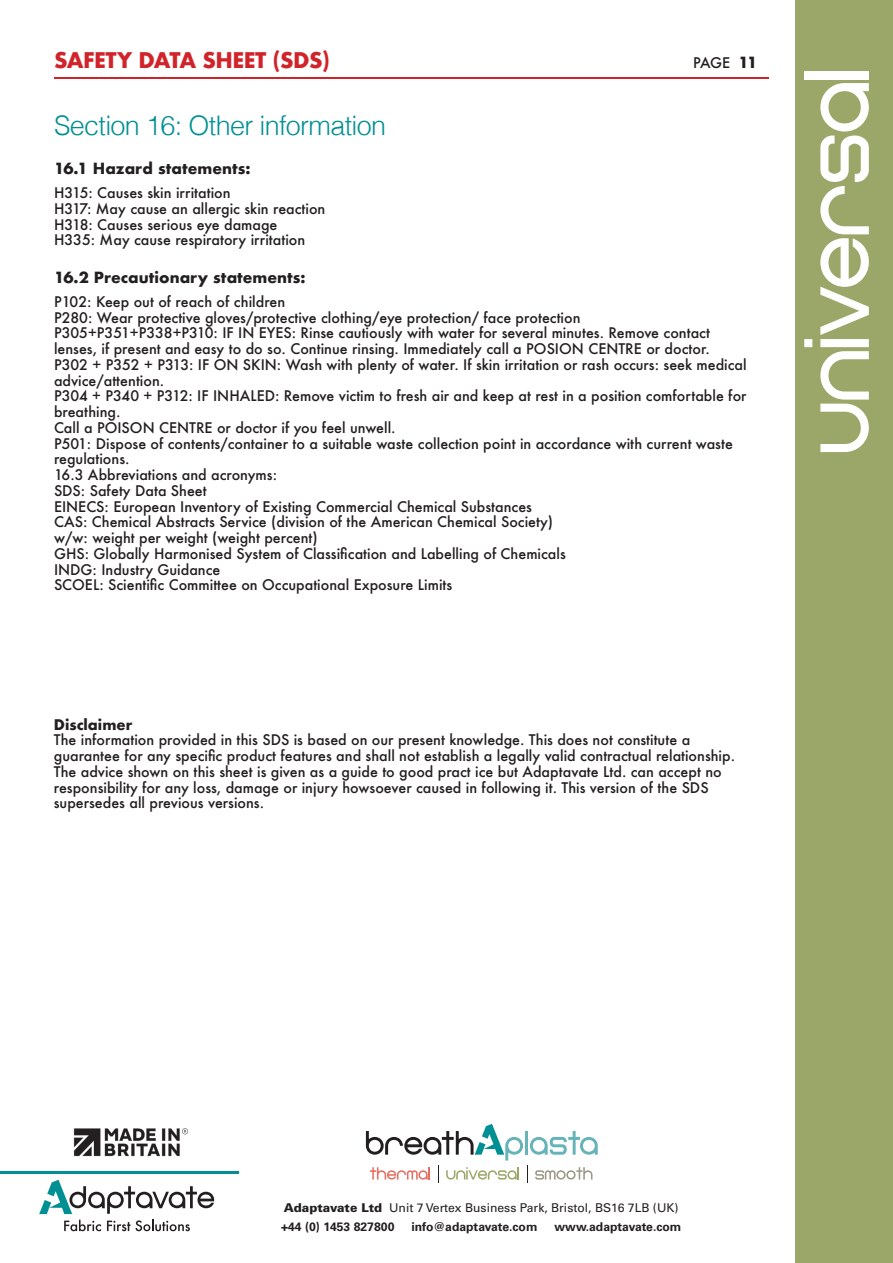
<style>
.page{position:relative;width:893px;height:1263px;background:#fff}
.page>*{position:absolute;margin:0;border:0;box-sizing:border-box;transform-origin:0 0}
.Section{font:300 27px "Helvetica";letter-spacing:-.025em;color:#009094}
.t1{font:700 21px "Futura";letter-spacing:-.025em;color:#d1232a}
.X-Head{font:700 15px "Futura";color:#231f20}
.Body_Text{font:500 14.25px/15.8px "Futura";color:#231f20}
.Body_Text_First_line{font:500 14.25px "Futura";color:#231f20}
.Body_Text-2{font:700 14.25px "Futura";color:#231f20}
.t2{font:12.15px/18.9px "Univers LT Std";color:#231f20}
.t3{font:700 12.15px "Univers LT Std";color:#231f20}
.s1{font-weight:900}
.s2{font-weight:700}
</style>
<div class="page">
<div style="left:796px;top:0;width:97px;height:1263px;background:#9ba768"></div>
<svg style="left:804px;top:83px;width:65px;height:369px"></svg>
<div style="left:804px;top:71px;width:65px;height:8px;background:#fff"></div>
<svg style="left:366px;top:1124px;width:232px;height:59px"></svg>
<hr style="left:54px;top:77px;width:714px;height:1px;background:#d1232a">
<hr style="left:0;top:1171px;width:238px;height:2px;background:#009094">
<svg style="left:39px;top:1180px;width:175px;height:51px"></svg>
<img style="left:73px;top:1128px;width:116px;height:29px">
<p class="t1" style="left:54px;top:45px;width:278px">SAFETY DATA SHEET (SDS)</p>
<p class="Body_Text" style="left:693px;top:55px;width:39px">PAGE</p>
<p class="X-Head" style="left:739px;top:52px;width:20px">11</p>
<p class="Section" style="left:54px;top:103px;width:334px">Section 16: Other information</p>
<p class="X-Head" style="left:54px;top:158px;width:198px">16.1 Hazard statements:</p>
<p class="Body_Text_First_line" style="left:54px;top:183px;width:178px">H315: Causes skin irritation</p>
<p class="Body_Text" style="left:54px;top:200px;width:273px">H317: May cause an allergic skin reaction</p>
<p class="Body_Text" style="left:54px;top:216px;width:225px">H318: Causes serious eye damage</p>
<p class="Body_Text" style="left:54px;top:232px;width:253px">H335: May cause respiratory irritation</p>
<p class="X-Head" style="left:54px;top:266px;width:253px">16.2 Precautionary statements:</p>
<p class="Body_Text_First_line" style="left:54px;top:292px;width:233px">P102: Keep out of reach of children</p>
<p class="Body_Text" style="left:54px;top:309px;width:528px">P280: Wear protective gloves/protective clothing/eye protection/ face protection</p>
<p class="Body_Text" style="left:54px;top:325px;width:657px">P305+P351+P338+P310: IF IN EYES: Rinse cautiously with water for several minutes. Remove contact lenses, if present and easy to do so. Continue rinsing. Immediately call a POSION CENTRE or doctor.</p>
<p class="Body_Text" style="left:54px;top:356px;width:694px">P302 + P352 + P313: IF ON SKIN: Wash with plenty of water. If skin irritation or rash occurs: seek medical advice/attention.</p>
<p class="Body_Text" style="left:54px;top:388px;width:694px">P304 + P340 + P312: IF INHALED: Remove victim to fresh air and keep at rest in a position comfortable for breathing.</p>
<p class="Body_Text" style="left:54px;top:419px;width:343px">Call a POISON CENTRE or doctor if you feel unwell.</p>
<p class="Body_Text" style="left:54px;top:435px;width:680px">P501: Dispose of contents/container to a suitable waste collection point in accordance with current waste regulations.</p>
<p class="Body_Text" style="left:54px;top:467px;width:225px">16.3 Abbreviations and acronyms:</p>
<p class="Body_Text" style="left:54px;top:482px;width:154px">SDS: Safety Data Sheet</p>
<p class="Body_Text" style="left:54px;top:498px;width:480px">EINECS: European Inventory of Existing Commercial Chemical Substances</p>
<p class="Body_Text" style="left:54px;top:514px;width:501px">CAS: Chemical Abstracts Service (division of the American Chemical Society)</p>
<p class="Body_Text" style="left:54px;top:530px;width:265px">w/w: weight per weight (weight percent)</p>
<p class="Body_Text" style="left:54px;top:545px;width:513px">GHS: Globally Harmonised System of Classification and Labelling of Chemicals</p>
<p class="Body_Text" style="left:54px;top:561px;width:168px">INDG: Industry Guidance</p>
<p class="Body_Text" style="left:54px;top:577px;width:400px">SCOEL: Scientific Committee on Occupational Exposure Limits</p>
<p class="Body_Text-2" style="left:54px;top:714px;width:80px">Disclaimer</p>
<p class="Body_Text" style="left:54px;top:732px;width:683px">The information provided in this SDS is based on our present knowledge. This does not constitute a guarantee for any specific product features and shall not establish a legally valid contractual relationship.<br>The advice shown on this sheet is given as a guide to good pract ice but Adaptavate Ltd. can accept no responsibility for any loss, damage or injury howsoever caused in following it. This version of the SDS supersedes all previous versions.</p>
<p class="t2" style="left:281px;top:1198px;width:399px"><span class="s1">Adaptavate Ltd</span> Unit 7 Vertex Business Park, Bristol, BS16 7LB (UK) <span class="s2">+44 (0) 1453 827800</span></p>
<p class="t3" style="left:411px;top:1219px;width:128px">info@adaptavate.com</p>
<p class="t3" style="left:554px;top:1219px;width:129px">www.adaptavate.com</p>
</div>
